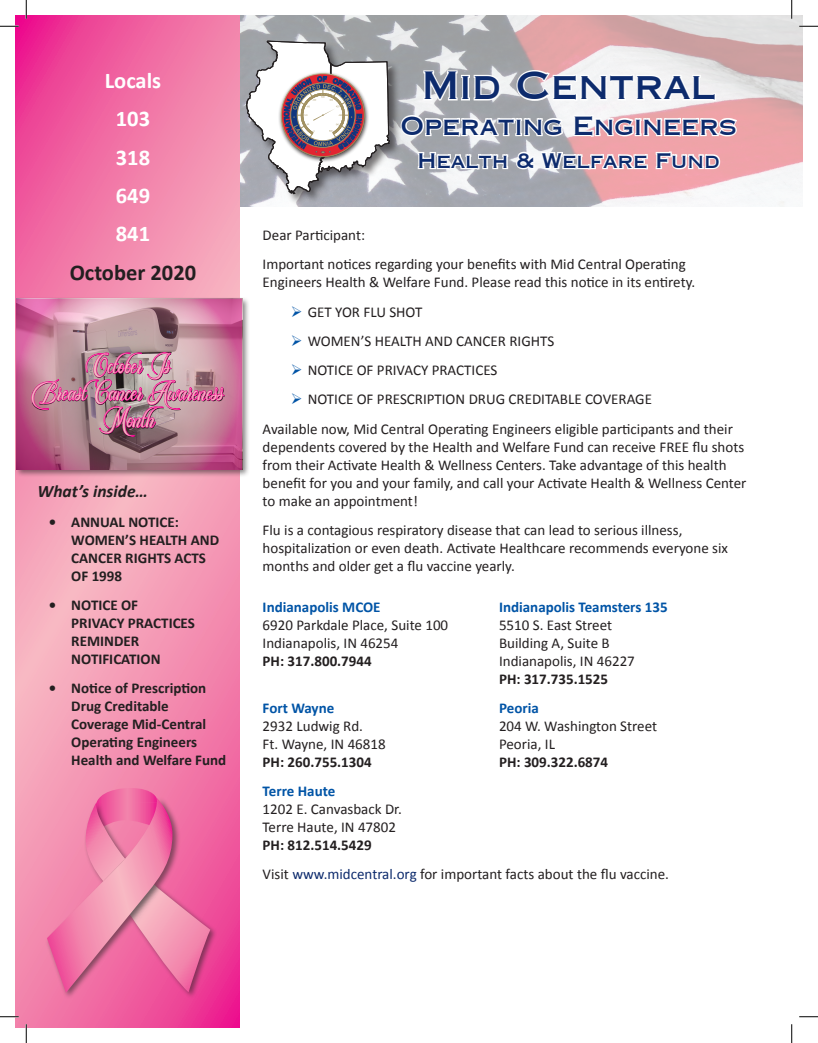
<style>
.page{position:relative;width:818px;height:1043px;background:#fff}
.page>*{position:absolute;margin:0;border:0;box-sizing:border-box;transform-origin:0 0}
.t1{font:700 37.5px "Copperplate S Si";color:#0d2b6d}
.t2{font:700 25px "Copperplate S Si";color:#0d2b6d}
.t3{font:22.5px/27px "i Q Sutton Script";color:#f8b9c3;text-align:center}
.t4{font:700 22.5px/38.2px "Calibri";color:#fff;text-align:center}
.t5{font:700 22.5px "Calibri";color:#231f20}
.t6{font:700 20px "Copperplate S Si";color:#0d2b6d}
.t7{font:italic 700 17.5px "Calibri";color:#231f20}
.t8{font:15px/18px "Calibri";color:#231f20}
.t9{font:700 15px/18px "Calibri";color:#231f20}
.t10{font:700 15px "Calibri";color:#0154a6}
.s1{color:#0154a6}
.s2{font-weight:700}
.s3{color:#0d2b6d}
</style>
<div class="page">
<img style="left:240px;top:15px;width:562px;height:191px">
<div style="left:245px;top:40px;width:157px;height:166px;background:#231f20;opacity:.61"></div>
<svg style="left:245px;top:39px;width:145px;height:157px"></svg>
<div style="left:279px;top:71px;width:81px;height:64px;background:#fff;opacity:.75"></div>
<div style="left:284px;top:90px;width:82px;height:69px;background:#231f20;opacity:.75"></div>
<svg style="left:421px;top:69px;width:81px;height:33px"></svg>
<svg style="left:515px;top:68px;width:202px;height:34px"></svg>
<svg style="left:399px;top:113px;width:339px;height:72px"></svg>
<svg style="left:15px;top:15px;width:225px;height:1013px;background:#f286ae"></svg>
<div style="left:15px;top:296px;width:235px;height:181px;background:#231f20;opacity:.53"></div>
<svg style="left:18px;top:300px;width:222px;height:167px;background:#bf7c97"></svg>
<img style="left:30px;top:352px;width:194px;height:96px">
<div style="left:84px;top:801px;width:134px;height:198px;background:#231f20;opacity:.53"></div>
<div style="left:45px;top:796px;width:135px;height:203px;background:#231f20;opacity:.53"></div>
<svg style="left:47px;top:788px;width:163px;height:204px;background:#ed7ba7"></svg>
<svg style="left:0;top:25px;width:19px;height:2px"></svg>
<svg style="left:799px;top:25px;width:19px;height:2px"></svg>
<svg style="left:0;top:1015px;width:19px;height:2px"></svg>
<svg style="left:799px;top:1016px;width:19px;height:1px"></svg>
<svg style="left:25px;top:0;width:2px;height:19px"></svg>
<svg style="left:25px;top:1024px;width:2px;height:18px"></svg>
<svg style="left:790px;top:0;width:2px;height:19px"></svg>
<svg style="left:791px;top:1024px;width:1px;height:18px"></svg>
<h3 class="t4" style="left:105px;top:62px;width:58px">Locals<br>103<br>318<br>649<br>841</h3>
<h3 class="t5" style="left:70px;top:258px;width:128px">October 2020</h3>
<h3 class="t3" style="left:31px;top:352px;width:194px">October Is<br>BreastCancer Awareness<br>Month</h3>
<p class="t7" style="left:38px;top:480px;width:112px">What’s inside…</p>
<p class="t9" style="left:71px;top:513px;width:149px;text-indent:-22px">• ANNUAL NOTICE:<br>WOMEN’S HEALTH AND<br>CANCER RIGHTS ACTS<br>OF 1998</p>
<p class="t9" style="left:71px;top:596px;width:125px;text-indent:-22px">• NOTICE OF<br>PRIVACY PRACTICES<br>REMINDER<br>NOTIFICATION</p>
<p class="t9" style="left:71px;top:679px;width:156px;text-indent:-22px">• Notice of Prescription<br>Drug Creditable<br>Coverage Mid-Central<br>Operating Engineers<br>Health and Welfare Fund</p>
<h1 class="t1" style="left:421px;top:63px;width:295px">Mid Central</h1>
<h2 class="t2" style="left:400px;top:111px;width:338px">Operating Engineers</h2>
<h3 class="t6" style="left:417px;top:148px;width:304px">Health &amp; Welfare Fund</h3>
<p class="t8" style="left:262px;top:220px;width:424px;line-height:29.2px">Dear Participant:<br>Important notices regarding your benefits with Mid Central Operating</p>
<p class="t8" style="left:262px;top:273px;width:434px">Engineers Health &amp; Welfare Fund. Please read this notice in its entirety.</p>
<p class="t8" style="left:291px;top:303px;width:133px"><span class="s1">➢</span> GET YOR FLU SHOT</p>
<p class="t8" style="left:291px;top:332px;width:265px"><span class="s1">➢</span> WOMEN’S HEALTH AND CANCER RIGHTS</p>
<p class="t8" style="left:291px;top:361px;width:208px"><span class="s1">➢</span> NOTICE OF PRIVACY PRACTICES</p>
<p class="t8" style="left:262px;top:385px;width:471px;line-height:29.2px;text-indent:28px"><span class="s1">➢</span> NOTICE OF PRESCRIPTION DRUG CREDITABLE COVERAGE<br>Available now, Mid Central Operating Engineers eligible participants and their</p>
<p class="t8" style="left:262px;top:438px;width:485px">dependents covered by the Health and Welfare Fund can receive FREE flu shots from their Activate Health &amp; Wellness Centers. Take advantage of this health benefit for you and your family, and call your Activate Health &amp; Wellness Center to make an appointment!</p>
<p class="t8" style="left:262px;top:521px;width:467px">Flu is a contagious respiratory disease that can lead to serious illness, hospitalization or even death. Activate Healthcare recommends everyone six months and older get a flu vaccine yearly.</p>
<p class="t10" style="left:262px;top:597px;width:119px">Indianapolis MCOE</p>
<p class="t10" style="left:499px;top:597px;width:170px">Indianapolis Teamsters 135</p>
<p class="t8" style="left:262px;top:615px;width:187px">6920 Parkdale Place, Suite 100</p>
<p class="t8" style="left:499px;top:615px;width:115px">5510 S. East Street</p>
<p class="t8" style="left:262px;top:633px;width:137px">Indianapolis, IN 46254</p>
<p class="t8" style="left:499px;top:633px;width:112px">Building A, Suite B</p>
<p class="t9" style="left:262px;top:651px;width:111px">PH: 317.800.7944</p>
<p class="t8" style="left:499px;top:651px;width:137px">Indianapolis, IN 46227</p>
<p class="t9" style="left:499px;top:669px;width:111px">PH: 317.735.1525</p>
<p class="t10" style="left:262px;top:698px;width:73px">Fort Wayne</p>
<p class="t10" style="left:499px;top:698px;width:41px">Peoria</p>
<p class="t8" style="left:262px;top:717px;width:102px">2932 Ludwig Rd.</p>
<p class="t8" style="left:499px;top:717px;width:160px">204 W. Washington Street</p>
<p class="t8" style="left:262px;top:735px;width:124px">Ft. Wayne, IN 46818</p>
<p class="t8" style="left:499px;top:735px;width:57px">Peoria, IL</p>
<p class="t9" style="left:262px;top:753px;width:111px">PH: 260.755.1304</p>
<p class="t9" style="left:499px;top:753px;width:111px">PH: 309.322.6874</p>
<p class="t10" style="left:262px;top:781px;width:74px">Terre Haute</p>
<p class="t8" style="left:262px;top:800px;width:141px">1202 E. Canvasback Dr.<br>Terre Haute, IN 47802</p>
<p class="t8" style="left:262px;top:830px;width:408px;line-height:29.2px"><span class="s2">PH: 812.514.5429<br></span>Visit <span class="s3">www.midcentral.org</span> for important facts about the flu vaccine.</p>
</div>
